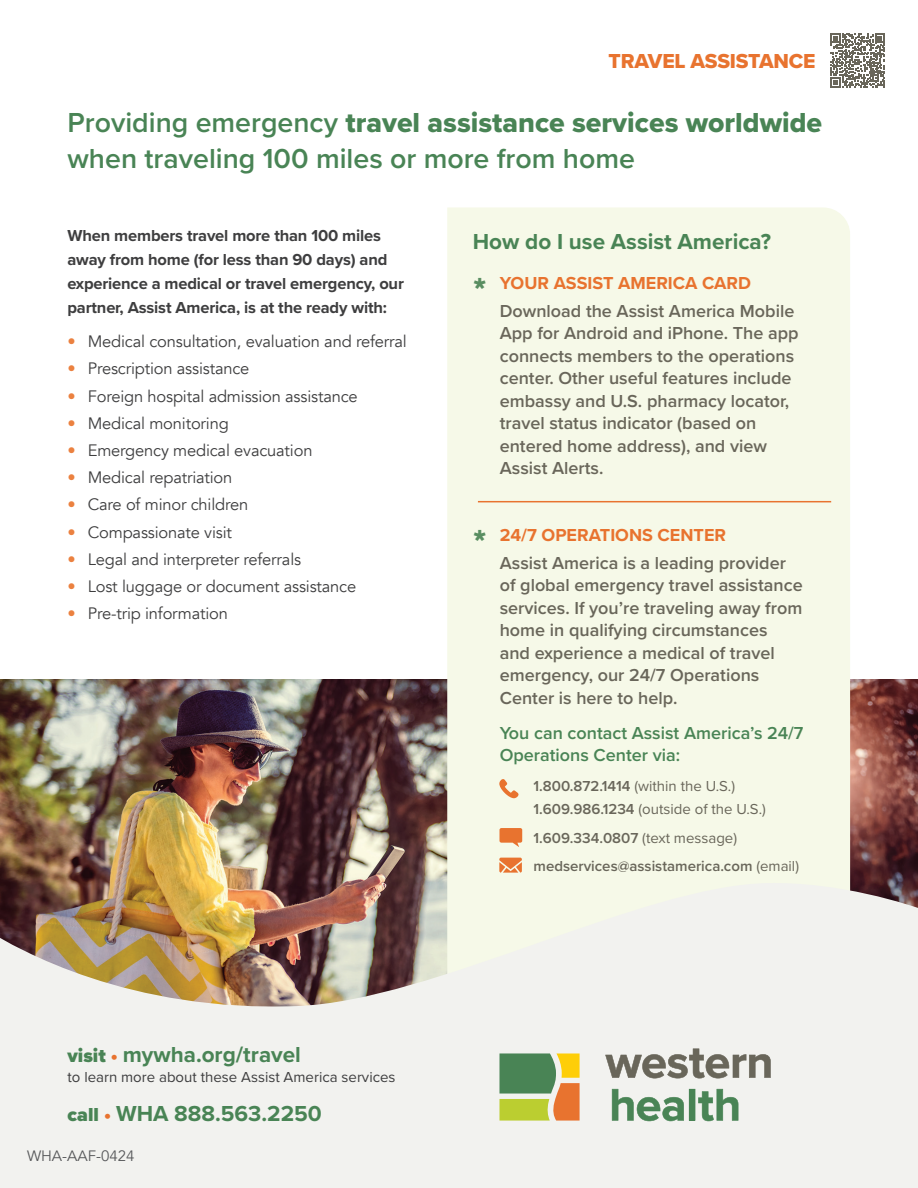
<style>
.page{position:relative;width:918px;height:1188px;background:#fff}
.page>*{position:absolute;margin:0;border:0;box-sizing:border-box;transform-origin:0 0}
.Flyer_Heading{font:600 28.5px/36px "Proxima Nova";color:#498455}
.Flyer_Contact_Info{font:700 22.5px "Proxima Nova";color:#498455}
.Flyer_Body_Call_Out{font:700 22.5px "Proxima Nova";color:#498455}
.Flyer_Name{font:21px "Proxima Nova Extrabld";letter-spacing:-.01em;color:#e8732f}
.Flyer_Body_Call_Out-2{font:600 18px/22.5px "Proxima Nova";color:#69665a}
.Flyer_Body_Call_Out-3{font:600 18px/22.5px "Proxima Nova";color:#498455}
.Flyer_Body_Call_Out-4{font:700 18px "Proxima Nova";color:#e8732f}
.Flyer_Bulleted_List{font:16.5px "Avenir";letter-spacing:-.01em;color:#3e3e3f}
.Flyer_Body_Intro{font:700 16.5px/24px "Proxima Nova";letter-spacing:-.01em;color:#3e3e3f}
.Flyer_Body_Call_Out-5{font:600 15px "Proxima Nova";color:#69665a}
.Flyer_Body_Call_Out-6{font:15px "Proxima Nova";color:#69665a}
.Flyer_Contact_Detail{font:15px "Proxima Nova";color:#3e3e3f}
.t1{font:15px "Avenir";color:#57585a}
.s1{font-family:"Proxima Nova Extrabld";font-weight:400}
.s2{color:#eb8140}
.s3{font-weight:600}
.s4{font-weight:400}
.s5{font-weight:900;font-size:19.5px}
.s6{font-weight:900;font-size:19.5px;color:#e8732f}
</style>
<div class="page">
<img style="left:0;top:680px;width:918px;height:202px">
<svg style="left:831px;top:33px;width:54px;height:54px"></svg>
<div style="left:447px;top:207px;width:403px;height:675px;background:#f6f9e8"></div>
<svg style="left:0;top:882px;width:918px;height:306px;fill:#f2f2ef"></svg>
<svg style="left:605px;top:1049px;width:166px;height:29px"></svg>
<svg style="left:612px;top:1089px;width:126px;height:32px"></svg>
<svg style="left:499px;top:1053px;width:81px;height:68px;background:#a3a75a"></svg>
<hr style="left:478px;top:501px;width:353px;height:1px;background:#e8732f">
<svg style="left:499px;top:779px;width:20px;height:19px"></svg>
<svg style="left:499px;top:858px;width:23px;height:15px"></svg>
<svg style="left:500px;top:828px;width:22px;height:19px"></svg>
<svg style="left:474px;top:277px;width:12px;height:11px"></svg>
<svg style="left:474px;top:529px;width:12px;height:12px"></svg>
<p class="Flyer_Name" style="left:609px;top:46px;width:209px">TRAVEL ASSISTANCE</p>
<p class="Flyer_Heading" style="left:68px;top:104px;width:756px">Providing emergency <span class="s1">travel assistance services worldwide </span>when traveling 100 miles or more from home</p>
<p class="Flyer_Body_Intro" style="left:68px;top:223px;width:338px">When members travel more than 100 miles away from home (for less than 90 days) and experience a medical or travel emergency, our partner, Assist America, is at the ready with:</p>
<p class="Flyer_Bulleted_List" style="left:68px;top:332px;width:341px"><span class="s2">•</span> Medical consultation, evaluation and referral</p>
<p class="Flyer_Bulleted_List" style="left:68px;top:359px;width:183px"><span class="s2">•</span> Prescription assistance</p>
<p class="Flyer_Bulleted_List" style="left:68px;top:386px;width:292px"><span class="s2">•</span> Foreign hospital admission assistance</p>
<p class="Flyer_Bulleted_List" style="left:68px;top:413px;width:163px"><span class="s2">•</span> Medical monitoring</p>
<p class="Flyer_Bulleted_List" style="left:68px;top:440px;width:247px"><span class="s2">•</span> Emergency medical evacuation</p>
<p class="Flyer_Bulleted_List" style="left:68px;top:468px;width:166px"><span class="s2">•</span> Medical repatriation</p>
<p class="Flyer_Bulleted_List" style="left:68px;top:495px;width:182px"><span class="s2">•</span> Care of minor children</p>
<p class="Flyer_Bulleted_List" style="left:68px;top:522px;width:166px"><span class="s2">•</span> Compassionate visit</p>
<p class="Flyer_Bulleted_List" style="left:68px;top:549px;width:235px"><span class="s2">•</span> Legal and interpreter referrals</p>
<p class="Flyer_Bulleted_List" style="left:68px;top:577px;width:290px"><span class="s2">•</span> Lost luggage or document assistance</p>
<p class="Flyer_Bulleted_List" style="left:68px;top:604px;width:162px"><span class="s2">•</span> Pre-trip information</p>
<p class="Flyer_Body_Call_Out" style="left:473px;top:224px;width:300px">How do I use Assist America?</p>
<p class="Flyer_Body_Call_Out-4" style="left:500px;top:269px;width:253px">YOUR ASSIST AMERICA CARD</p>
<p class="Flyer_Body_Call_Out-2" style="left:500px;top:299px;width:300px">Download the Assist America Mobile<br>App for Android and iPhone. The app connects members to the operations center. Other useful features include embassy and U.S. pharmacy locator, travel status indicator (based on entered home address), and view<br>Assist Alerts.</p>
<p class="Flyer_Body_Call_Out-4" style="left:500px;top:522px;width:228px">24/7 OPERATIONS CENTER</p>
<p class="Flyer_Body_Call_Out-2" style="left:500px;top:551px;width:304px">Assist America is a leading provider of global emergency travel assistance services. If you’re traveling away from home in qualifying circumstances<br>and experience a medical of travel emergency, our 24/7 Operations Center is here to help.</p>
<p class="Flyer_Body_Call_Out-3" style="left:500px;top:721px;width:305px">You can contact Assist America’s 24/7<br>Operations Center via:</p>
<p class="Flyer_Body_Call_Out-6" style="left:534px;top:775px;width:203px"><span class="s3">1.800.872.1414</span> (within the U.S.)</p>
<p class="Flyer_Body_Call_Out-6" style="left:534px;top:797px;width:234px"><span class="s3">1.609.986.1234</span> (outside of the U.S.)</p>
<p class="Flyer_Body_Call_Out-5" style="left:534px;top:827px;width:205px">1.609.334.0807 <span class="s4">(text message)</span></p>
<p class="Flyer_Body_Call_Out-5" style="left:534px;top:854px;width:267px">medservices@assistamerica.com <span class="s4">(email)</span></p>
<p class="Flyer_Contact_Info" style="left:68px;top:1038px;width:235px"><span class="s5">visit</span> <span class="s6">•</span> mywha.org/travel</p>
<p class="Flyer_Contact_Detail" style="left:68px;top:1066px;width:330px">to learn more about these Assist America services</p>
<p class="Flyer_Contact_Info" style="left:68px;top:1096px;width:256px"><span class="s5">call</span> <span class="s6">•</span> WHA 888.563.2250</p>
<p class="t1" style="left:27px;top:1147px;width:109px">WHA-AAF-0424</p>
</div>
